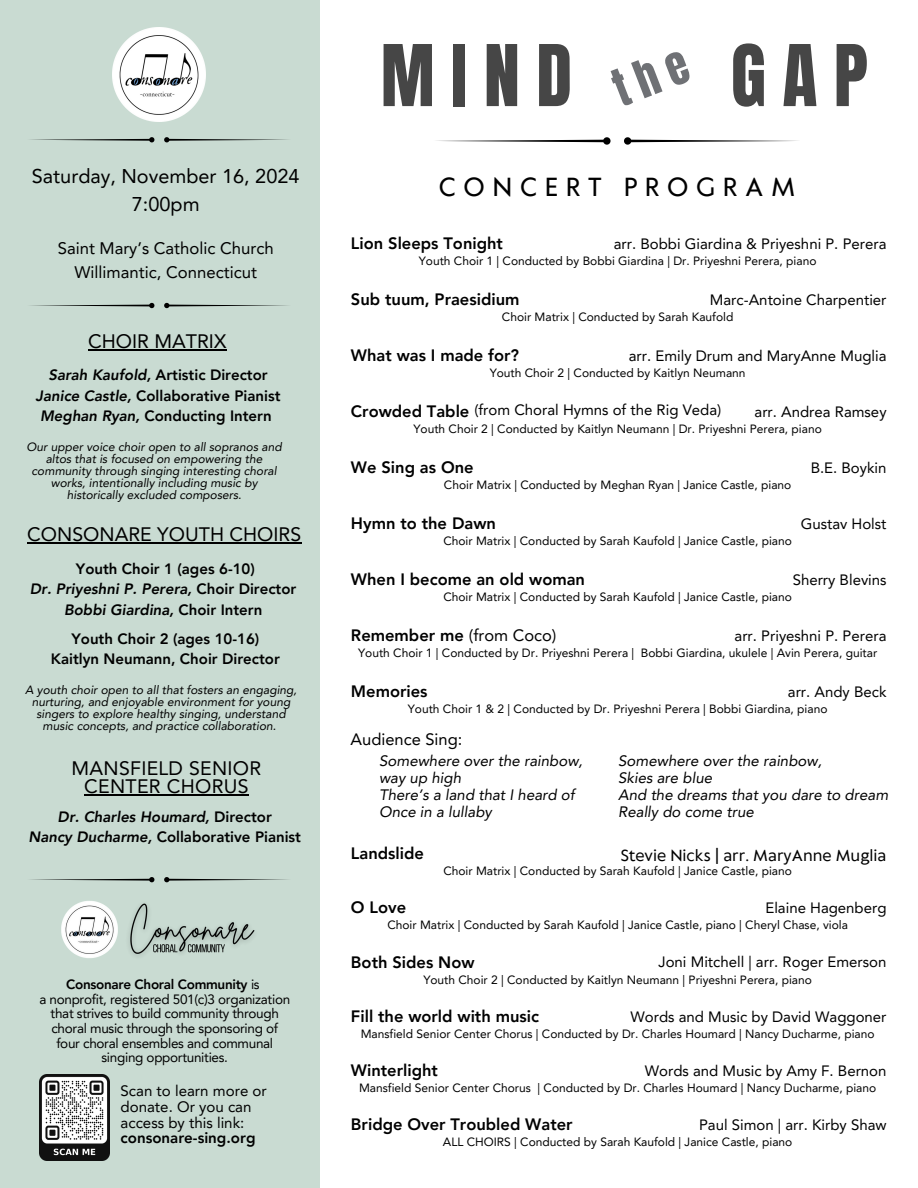
<style>
.page{position:relative;width:918px;height:1188px;background:#fff}
.page>*{position:absolute;margin:0;border:0;box-sizing:border-box;transform-origin:0 0}
.t1{font:72.3px "Anton";letter-spacing:.225em;color:#464646}
.t2{font:24.45px "Klein Text";letter-spacing:.31em;color:#000}
.t3{font:19.95px/27.9px "Avenir LT Pro";color:#000;text-align:center}
.t4{font:19.5px/18px "Avenir LT Pro";color:#000;text-align:center}
.t5{font:16.8px "Avenir LT Pro";color:#000}
.t6{font:800 16.5px "Avenir LT Pro";color:#000}
.t7{font:16.5px "Avenir LT Pro";color:#000}
.t8{font:italic 15.15px "Avenir LT Pro";color:#000}
.t9{font:15.15px/15.8px "Avenir LT Pro";color:#000}
.t10{font:800 15.15px "Avenir LT Pro";color:#000}
.t11{font:15px "Avenir LT Pro";color:#000}
.t12{font:800 15px "Avenir LT Pro";color:#000}
.t13{font:italic 800 15px "Avenir LT Pro";color:#000}
.t14{font:15px "Klein Text";color:#000}
.t15{font:13.5px/14.7px "Avenir LT Pro";letter-spacing:-.02em;color:#000;text-align:center}
.t16{font:800 13.5px "Avenir LT Pro";letter-spacing:-.02em;color:#000}
.t17{font:12px "Avenir LT Pro";color:#000}
.t18{font:italic 12px/12px "Avenir LT Pro";color:#000;text-align:center}
.s1{font-style:italic}
.s2{font-style:normal}
.s3{font-weight:400}
</style>
<div class="page">
<div style="left:0;top:0;width:320px;height:1188px;background:#c9dbd2"></div>
<img style="left:113px;top:28px;width:93px;height:93px">
<img style="left:61px;top:901px;width:194px;height:57px">
<img style="left:39px;top:1075px;width:71px;height:85px">
<svg style="left:624px;top:137px;width:174px;height:8px"></svg>
<svg style="left:436px;top:137px;width:175px;height:8px"></svg>
<hr style="left:88px;top:349px;width:138px;height:1px;background:#000">
<hr style="left:27px;top:542px;width:274px;height:2px;background:#000">
<hr style="left:84px;top:794px;width:165px;height:1px;background:#000">
<svg style="left:164px;top:137px;width:124px;height:5px"></svg>
<svg style="left:30px;top:137px;width:124px;height:5px"></svg>
<svg style="left:164px;top:303px;width:124px;height:5px"></svg>
<svg style="left:30px;top:303px;width:124px;height:5px"></svg>
<svg style="left:164px;top:877px;width:124px;height:5px"></svg>
<svg style="left:30px;top:877px;width:124px;height:5px"></svg>
<p class="t3" style="left:32px;top:164px;width:269px">Saturday, November 16, 2024<br>7:00pm</p>
<p class="t5" style="left:58px;top:242px;width:217px">Saint Mary’s Catholic Church</p>
<h4 class="t5" style="left:75px;top:265px;width:184px">Willimantic, Connecticut</h4>
<p class="t4" style="left:88px;top:334px;width:140px">CHOIR MATRIX</p>
<p class="t12" style="left:48px;top:369px;width:221px"><span class="s1">Sarah Kaufold,</span> Artistic Director</p>
<p class="t12" style="left:36px;top:389px;width:246px"><span class="s1">Janice Castle,</span> Collaborative Pianist</p>
<h4 class="t12" style="left:40px;top:410px;width:233px"><span class="s1">Meghan Ryan,</span> Conducting Intern</h4>
<p class="t18" style="left:27px;top:442px;width:257px">Our upper voice choir open to all sopranos and altos that is focused on empowering the community through singing interesting choral works, intentionally including music by historically excluded composers.</p>
<p class="t4" style="left:27px;top:527px;width:276px">CONSONARE YOUTH CHOIRS</p>
<p class="t12" style="left:76px;top:563px;width:181px">Youth Choir 1 (ages 6-10)</p>
<p class="t13" style="left:30px;top:583px;width:268px">Dr. Priyeshni P. Perera, <span class="s2">Choir Director</span></p>
<p class="t13" style="left:64px;top:603px;width:200px">Bobbi Giardina, <span class="s2">Choir Intern</span></p>
<p class="t12" style="left:71px;top:632px;width:189px">Youth Choir 2 (ages 10-16)</p>
<h4 class="t12" style="left:51px;top:653px;width:231px">Kaitlyn Neumann, Choir Director</h4>
<p class="t18" style="left:25px;top:685px;width:273px">A youth choir open to all that fosters an engaging, nurturing, and enjoyable environment for young singers to explore healthy singing, understand music concepts, and practice collaboration.</p>
<p class="t4" style="left:72px;top:761px;width:191px">MANSFIELD SENIOR<br>CENTER CHORUS</p>
<p class="t13" style="left:58px;top:811px;width:216px">Dr. Charles Houmard, <span class="s2">Director</span></p>
<h1 class="t12" style="left:28px;top:831px;width:274px"><span class="s1">Nancy Ducharme,</span> Collaborative Pianist</h1>
<p class="t16" style="left:66px;top:979px;width:195px">Consonare Choral Community <span class="s3">is</span></p>
<p class="t15" style="left:39px;top:993px;width:252px">a nonprofit, registered 501(c)3 organization that strives to build community through choral music through the sponsoring of four choral ensembles and communal singing opportunities.</p>
<p class="t9" style="left:121px;top:1084px;width:148px">Scan to learn more or donate. Or you can access by this link:</p>
<p class="t10" style="left:121px;top:1132px;width:137px">consonare-sing.org</p>
<p class="t1" style="left:381px;top:24px;width:193px">MIND</p>
<p class="t1" style="left:731px;top:24px;width:139px">GAP</p>
<p class="t2" style="left:439px;top:175px;width:358px">CONCERT PROGRAM</p>
<p class="t6" style="left:351px;top:237px;width:154px">Lion Sleeps Tonight</p>
<p class="t11" style="left:614px;top:238px;width:274px">arr. Bobbi Giardina &amp; Priyeshni P. Perera</p>
<p class="t17" style="left:419px;top:256px;width:399px">Youth Choir 1 | Conducted by Bobbi Giardina | Dr. Priyeshni Perera, piano</p>
<h1 class="t6" style="left:351px;top:293px;width:170px">Sub tuum, Praesidium</h1>
<p class="t11" style="left:710px;top:294px;width:178px">Marc-Antoine Charpentier</p>
<h2 class="t17" style="left:502px;top:312px;width:233px">Choir Matrix | Conducted by Sarah Kaufold</h2>
<h6 class="t6" style="left:351px;top:349px;width:170px">What was I made for?</h6>
<p class="t11" style="left:629px;top:350px;width:259px">arr. Emily Drum and MaryAnne Muglia</p>
<h3 class="t17" style="left:490px;top:368px;width:257px">Youth Choir 2 | Conducted by Kaitlyn Neumann</h3>
<p class="t11" style="left:474px;top:404px;width:248px">(from Choral Hymns of the Rig Veda)</p>
<h6 class="t6" style="left:351px;top:405px;width:120px">Crowded Table</h6>
<p class="t11" style="left:755px;top:406px;width:133px">arr. Andrea Ramsey</p>
<p class="t17" style="left:413px;top:424px;width:410px">Youth Choir 2 | Conducted by Kaitlyn Neumann | Dr. Priyeshni Perera, piano</p>
<h6 class="t6" style="left:351px;top:461px;width:124px">We Sing as One</h6>
<p class="t11" style="left:811px;top:462px;width:77px">B.E. Boykin</p>
<p class="t17" style="left:444px;top:480px;width:349px">Choir Matrix | Conducted by Meghan Ryan | Janice Castle, piano</p>
<h6 class="t6" style="left:351px;top:517px;width:147px">Hymn to the Dawn</h6>
<p class="t11" style="left:801px;top:518px;width:87px">Gustav Holst</p>
<p class="t17" style="left:443px;top:536px;width:350px">Choir Matrix | Conducted by Sarah Kaufold | Janice Castle, piano</p>
<p class="t6" style="left:351px;top:572px;width:236px">When I become an old woman</p>
<h6 class="t11" style="left:793px;top:573px;width:95px">Sherry Blevins</h6>
<p class="t17" style="left:443px;top:592px;width:350px">Choir Matrix | Conducted by Sarah Kaufold | Janice Castle, piano</p>
<p class="t6" style="left:351px;top:628px;width:207px">Remember me <span class="s3">(from Coco)</span></p>
<h6 class="t11" style="left:735px;top:629px;width:153px">arr. Priyeshni P. Perera</h6>
<p class="t17" style="left:358px;top:648px;width:521px">Youth Choir 1 | Conducted by Dr. Priyeshni Perera | Bobbi Giardina, ukulele | Avin Perera, guitar</p>
<p class="t6" style="left:351px;top:684px;width:78px">Memories</p>
<h6 class="t11" style="left:788px;top:685px;width:100px">arr. Andy Beck</h6>
<p class="t17" style="left:408px;top:704px;width:421px">Youth Choir 1 &amp; 2 | Conducted by Dr. Priyeshni Perera | Bobbi Giardina, piano</p>
<h6 class="t7" style="left:351px;top:733px;width:113px">Audience Sing:</h6>
<p class="t8" style="left:379px;top:755px;width:205px">Somewhere over the rainbow,</p>
<p class="t8" style="left:379px;top:772px;width:83px">way up high</p>
<h6 class="t8" style="left:379px;top:788px;width:197px">There’s a land that I heard of</h6>
<p class="t8" style="left:379px;top:805px;width:114px">Once in a lullaby</p>
<p class="t8" style="left:618px;top:755px;width:205px">Somewhere over the rainbow,</p>
<h6 class="t8" style="left:618px;top:772px;width:95px">Skies are blue</h6>
<p class="t8" style="left:618px;top:788px;width:272px">And the dreams that you dare to dream</p>
<p class="t8" style="left:618px;top:805px;width:137px">Really do come true</p>
<p class="t6" style="left:351px;top:847px;width:75px">Landslide</p>
<p class="t14" style="left:621px;top:848px;width:267px">Stevie Nicks | arr. MaryAnne Muglia</p>
<p class="t17" style="left:443px;top:866px;width:350px">Choir Matrix | Conducted by Sarah Kaufold | Janice Castle, piano</p>
<p class="t6" style="left:351px;top:901px;width:57px">O Love</p>
<h6 class="t11" style="left:765px;top:902px;width:123px">Elaine Hagenberg</h6>
<p class="t17" style="left:387px;top:920px;width:462px">Choir Matrix | Conducted by Sarah Kaufold | Janice Castle, piano | Cheryl Chase, viola</p>
<p class="t6" style="left:351px;top:955px;width:125px">Both Sides Now</p>
<p class="t11" style="left:658px;top:956px;width:230px">Joni Mitchell | arr. Roger Emerson</p>
<p class="t17" style="left:423px;top:975px;width:390px">Youth Choir 2 | Conducted by Kaitlyn Neumann | Priyeshni Perera, piano</p>
<p class="t6" style="left:351px;top:1009px;width:190px">Fill the world with music</p>
<p class="t11" style="left:630px;top:1010px;width:258px">Words and Music by David Waggoner</p>
<p class="t17" style="left:361px;top:1029px;width:515px">Mansfield Senior Center Chorus | Conducted by Dr. Charles Houmard | Nancy Ducharme, piano</p>
<p class="t6" style="left:351px;top:1063px;width:89px">Winterlight</p>
<p class="t11" style="left:645px;top:1064px;width:243px">Words and Music by Amy F. Bernon</p>
<p class="t17" style="left:359px;top:1083px;width:519px">Mansfield Senior Center Chorus | Conducted by Dr. Charles Houmard | Nancy Ducharme, piano</p>
<p class="t6" style="left:351px;top:1118px;width:223px">Bridge Over Troubled Water</p>
<h6 class="t11" style="left:699px;top:1119px;width:189px">Paul Simon | arr. Kirby Shaw</h6>
<p class="t17" style="left:443px;top:1137px;width:351px">ALL CHOIRS | Conducted by Sarah Kaufold | Janice Castle, piano</p>
</div>
